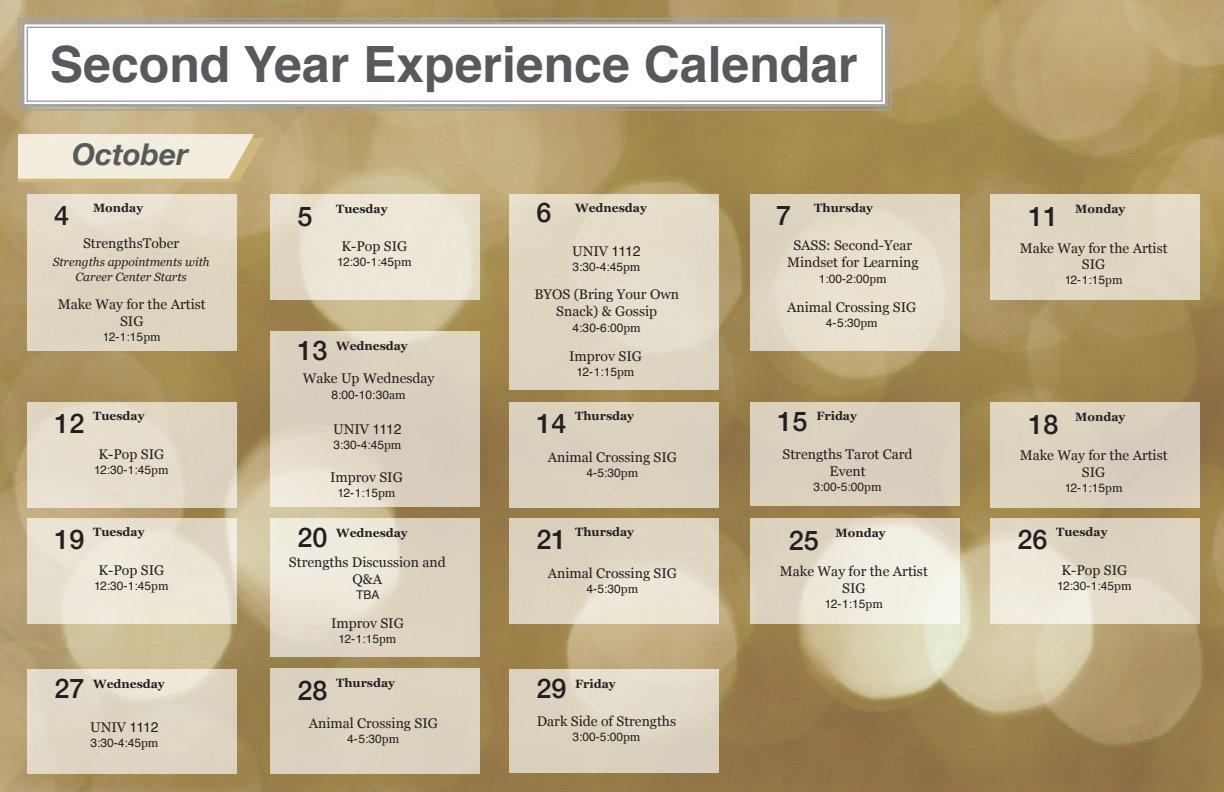
<style>
.page{position:relative;width:1224px;height:792px;background:#fff}
.page>*{position:absolute;margin:0;border:0;box-sizing:border-box;transform-origin:0 0}
.t1{font:700 50px "Helvetica";color:#565a5c}
.t2{font:italic 700 30px "Helvetica Neue";color:#565a5c}
.t3{font:500 27px "Helvetica Neue";color:#231f20}
.t4{font:14px/16.8px "Georgia";color:#231f20;text-align:center}
.t5{font:12px "Helvetica";color:#231f20}
.t6{font:700 12px "Georgia";color:#231f20}
.t7{font:italic 12px/15px "Georgia";color:#231f20;text-align:center}
.s1{font-family:"Georgia"}
.s2{font-family:"Helvetica"}
</style>
<div class="page">
<img style="left:0;top:0;width:1224px;height:792px">
<svg style="left:270px;top:518px;width:210px;height:139px;background:#e3dccb"></svg>
<div style="left:750px;top:194px;width:210px;height:157px;background:linear-gradient(to right,#e1d8c5,#e7dfcc)"></div>
<div style="left:509px;top:194px;width:210px;height:196px;background:#e2dac7"></div>
<svg style="left:17px;top:17px;width:875px;height:94px"></svg>
<div style="left:22px;top:22px;width:866px;height:85px;border:3px solid #a1a4a3"></div>
<div style="left:27px;top:27px;width:856px;height:75px;border:1px solid #a1a4a3"></div>
<svg style="left:18px;top:134px;width:247px;height:48px;background:#ebe3cd"></svg>
<div style="left:990px;top:194px;width:210px;height:106px;background:#dfd7c3"></div>
<div style="left:990px;top:402px;width:210px;height:105px;background:#dbd1be"></div>
<svg style="left:750px;top:518px;width:210px;height:105px;background:#e8e3d4"></svg>
<div style="left:27px;top:669px;width:210px;height:105px;background:linear-gradient(to bottom,#e5dfcf,#dbd2be)"></div>
<div style="left:750px;top:402px;width:210px;height:104px;background:#d9cfbe"></div>
<div style="left:509px;top:670px;width:210px;height:103px;background:linear-gradient(to right,#ddd3bf,#dfd7c6)"></div>
<svg style="left:270px;top:331px;width:210px;height:175px;background:#dcd3c2"></svg>
<div style="left:27px;top:194px;width:210px;height:157px;background:linear-gradient(to bottom,#e7dfcd,#dad0bb)"></div>
<svg style="left:270px;top:194px;width:210px;height:106px;background:#e9e3d2"></svg>
<div style="left:27px;top:402px;width:210px;height:105px;background:linear-gradient(to right,#e9e1d1,#dcd4c0)"></div>
<svg style="left:27px;top:518px;width:210px;height:105px;background:#e9e3d3"></svg>
<svg style="left:990px;top:518px;width:210px;height:105px;background:#e4dccb"></svg>
<div style="left:509px;top:402px;width:210px;height:105px;background:#dad1be"></div>
<svg style="left:509px;top:518px;width:210px;height:105px;background:#e0d8c6"></svg>
<div style="left:270px;top:669px;width:210px;height:105px;background:#dbd2bf"></div>
<p class="t1" style="left:50px;top:24px;width:809px">Second Year Experience Calendar</p>
<p class="t2" style="left:72px;top:130px;width:118px">October</p>
<p class="t3" style="left:54px;top:194px;width:17px">4</p>
<p class="t6" style="left:93px;top:199px;width:52px">Monday</p>
<p class="t4" style="left:83px;top:234px;width:98px">StrengthsTober</p>
<p class="t7" style="left:53px;top:254px;width:158px">Strengths appointments with<br>Career Center Starts</p>
<p class="t4" style="left:58px;top:295px;width:149px">Make Way for the Artist<br>SIG</p>
<p class="t5" style="left:103px;top:327px;width:60px">12-1:15<span class="s1">pm</span></p>
<p class="t3" style="left:297px;top:194px;width:17px">5</p>
<p class="t6" style="left:336px;top:199px;width:53px">Tuesday</p>
<p class="t4" style="left:341px;top:237px;width:67px">K-Pop SIG</p>
<p class="t5" style="left:337px;top:252px;width:76px">12:30-1:45<span class="s1">pm</span></p>
<p class="t3" style="left:297px;top:328px;width:32px">13</p>
<p class="t6" style="left:336px;top:337px;width:73px">Wednesday</p>
<p class="t4" style="left:303px;top:369px;width:133px">Wake Up Wednesday</p>
<p class="t5" style="left:332px;top:385px;width:76px">8:00-10:30<span class="s1">am</span></p>
<p class="t3" style="left:536px;top:191px;width:17px">6</p>
<p class="t6" style="left:575px;top:199px;width:73px">Wednesday</p>
<p class="t4" style="left:572px;top:242px;width:70px">UNIV <span class="s2">1112</span></p>
<p class="t5" style="left:572px;top:258px;width:70px">3:30-4:45<span class="s1">pm</span></p>
<p class="t4" style="left:534px;top:286px;width:146px">BYOS (Bring Your Own<br>Snack) &amp; Gossip</p>
<p class="t5" style="left:573px;top:319px;width:70px">4:30-6:00<span class="s1">pm</span></p>
<p class="t4" style="left:569px;top:347px;width:74px">Improv SIG</p>
<p class="t5" style="left:577px;top:362px;width:60px">12-1:15<span class="s1">pm</span></p>
<p class="t6" style="left:814px;top:199px;width:60px">Thursday</p>
<p class="t6" style="left:1075px;top:200px;width:52px">Monday</p>
<p class="t3" style="left:776px;top:194px;width:17px">7</p>
<p class="t3" style="left:1029px;top:195px;width:32px">11</p>
<p class="t4" style="left:787px;top:236px;width:133px">SASS: Second-Year<br>Mindset for Learning</p>
<p class="t5" style="left:819px;top:269px;width:70px">1:00-2:00<span class="s1">pm</span></p>
<p class="t4" style="left:787px;top:298px;width:131px">Animal Crossing SIG</p>
<p class="t5" style="left:826px;top:313px;width:54px">4-5:30<span class="s1">pm</span></p>
<p class="t4" style="left:1020px;top:239px;width:149px">Make Way for the Artist<br>SIG</p>
<p class="t5" style="left:1065px;top:271px;width:60px">12-1:15<span class="s1">pm</span></p>
<p class="t3" style="left:54px;top:402px;width:32px">12</p>
<p class="t6" style="left:93px;top:407px;width:53px">Tuesday</p>
<p class="t4" style="left:98px;top:445px;width:67px">K-Pop SIG</p>
<p class="t5" style="left:94px;top:460px;width:76px">12:30-1:45<span class="s1">pm</span></p>
<p class="t4" style="left:333px;top:421px;width:70px">UNIV <span class="s2">1112</span></p>
<p class="t5" style="left:333px;top:436px;width:70px">3:30-4:45<span class="s1">pm</span></p>
<p class="t4" style="left:330px;top:469px;width:74px">Improv SIG</p>
<p class="t5" style="left:337px;top:484px;width:60px">12-1:15<span class="s1">pm</span></p>
<p class="t3" style="left:536px;top:402px;width:32px">14</p>
<p class="t6" style="left:575px;top:407px;width:60px">Thursday</p>
<p class="t3" style="left:778px;top:399px;width:32px">15</p>
<p class="t6" style="left:816px;top:407px;width:42px">Friday</p>
<p class="t3" style="left:1029px;top:402px;width:32px">18</p>
<p class="t6" style="left:1075px;top:407px;width:52px">Monday</p>
<p class="t4" style="left:548px;top:448px;width:131px">Animal Crossing SIG</p>
<p class="t5" style="left:586px;top:463px;width:54px">4-5:30<span class="s1">pm</span></p>
<p class="t4" style="left:783px;top:445px;width:132px">Strengths Tarot Card<br>Event</p>
<p class="t5" style="left:814px;top:477px;width:70px">3:00-5:00<span class="s1">pm</span></p>
<p class="t4" style="left:1020px;top:446px;width:149px">Make Way for the Artist<br>SIG</p>
<p class="t5" style="left:1065px;top:478px;width:60px">12-1:15<span class="s1">pm</span></p>
<p class="t6" style="left:93px;top:523px;width:53px">Tuesday</p>
<p class="t6" style="left:1056px;top:523px;width:53px">Tuesday</p>
<p class="t6" style="left:575px;top:523px;width:60px">Thursday</p>
<p class="t6" style="left:836px;top:523px;width:52px">Monday</p>
<p class="t6" style="left:336px;top:524px;width:73px">Wednesday</p>
<p class="t3" style="left:297px;top:516px;width:32px">20</p>
<p class="t3" style="left:54px;top:518px;width:32px">19</p>
<p class="t3" style="left:1017px;top:518px;width:32px">26</p>
<p class="t3" style="left:536px;top:518px;width:32px">21</p>
<p class="t3" style="left:789px;top:518px;width:32px">25</p>
<p class="t4" style="left:98px;top:561px;width:67px">K-Pop SIG</p>
<p class="t5" style="left:94px;top:576px;width:76px">12:30-1:45<span class="s1">pm</span></p>
<p class="t4" style="left:289px;top:553px;width:158px">Strengths Discussion and<br>Q&amp;A</p>
<p class="t5" style="left:356px;top:585px;width:25px">TBA</p>
<p class="t4" style="left:548px;top:564px;width:131px">Animal Crossing SIG</p>
<p class="t5" style="left:586px;top:579px;width:54px">4-5:30<span class="s1">pm</span></p>
<p class="t4" style="left:780px;top:562px;width:149px">Make Way for the Artist<br>SIG</p>
<p class="t5" style="left:825px;top:594px;width:60px">12-1:15<span class="s1">pm</span></p>
<p class="t4" style="left:1061px;top:561px;width:67px">K-Pop SIG</p>
<p class="t5" style="left:1057px;top:576px;width:76px">12:30-1:45<span class="s1">pm</span></p>
<p class="t4" style="left:331px;top:614px;width:74px">Improv SIG</p>
<p class="t5" style="left:338px;top:629px;width:60px">12-1:15<span class="s1">pm</span></p>
<p class="t3" style="left:54px;top:667px;width:32px">27</p>
<p class="t6" style="left:93px;top:675px;width:73px">Wednesday</p>
<p class="t3" style="left:297px;top:669px;width:32px">28</p>
<p class="t6" style="left:336px;top:674px;width:60px">Thursday</p>
<p class="t3" style="left:536px;top:667px;width:32px">29</p>
<p class="t6" style="left:575px;top:675px;width:42px">Friday</p>
<p class="t4" style="left:90px;top:718px;width:70px">UNIV <span class="s2">1112</span></p>
<p class="t5" style="left:90px;top:733px;width:70px">3:30-4:45<span class="s1">pm</span></p>
<p class="t4" style="left:309px;top:715px;width:131px">Animal Crossing SIG</p>
<p class="t5" style="left:347px;top:730px;width:54px">4-5:30<span class="s1">pm</span></p>
<p class="t4" style="left:537px;top:713px;width:141px">Dark Side of Strengths</p>
<p class="t5" style="left:572px;top:728px;width:70px">3:00-5:00<span class="s1">pm</span></p>
</div>
